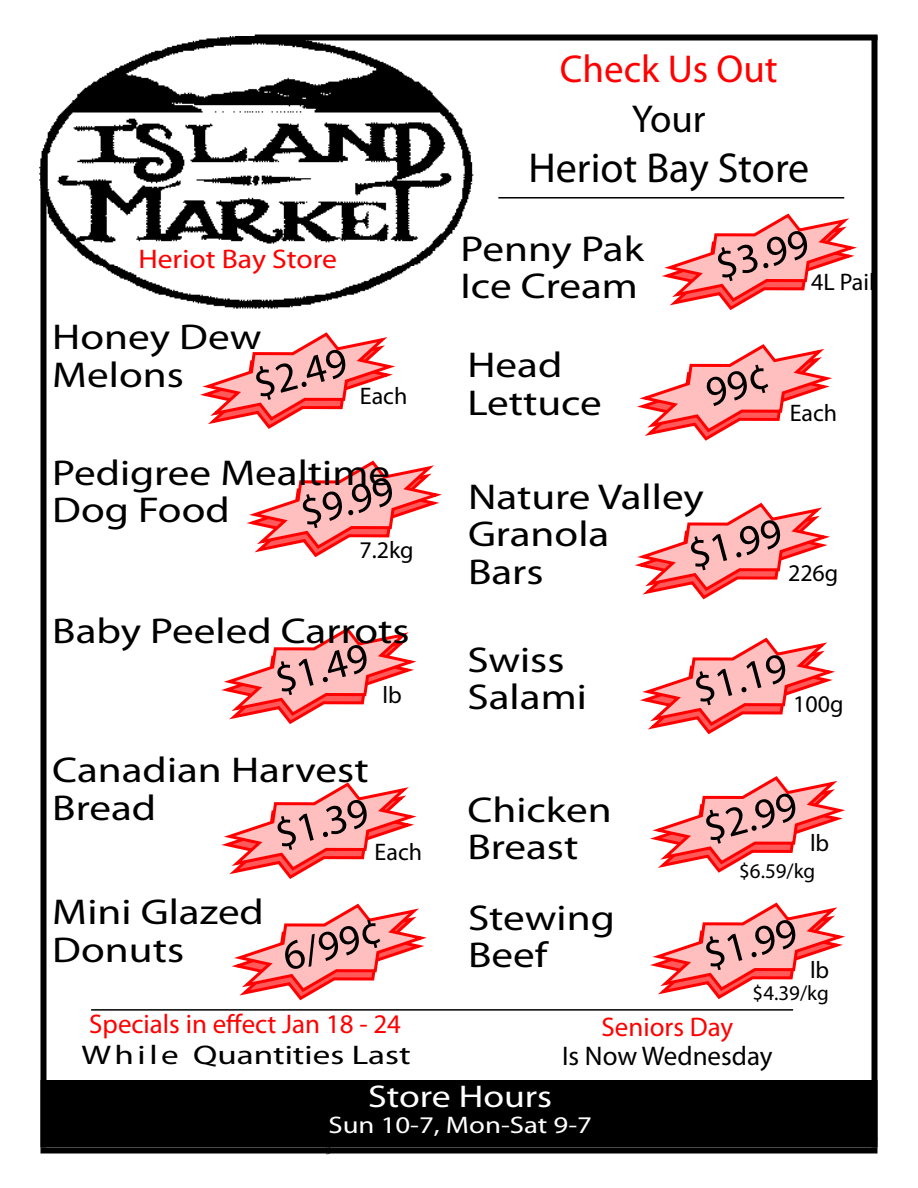
<style>
.page{position:relative;width:918px;height:1188px;background:#fff}
.page>*{position:absolute;margin:0;border:0;box-sizing:border-box;transform-origin:0 0}
.t1{font:42px "Myriad Pro";color:#000}
.t2{font:39px "Myriad Pro";color:#f00}
.t3{font:39px "Myriad Pro";color:#000}
.t4{font:36px/37.5px "Myriad Pro";color:#000;scale:1.2 1}
.t5{font:31.5px "Myriad Pro";color:#fff;scale:1.2 1}
.t6{font:27px "Myriad Pro";color:#f00}
.t7{font:27px "Myriad Pro";color:#000;scale:1.3 1}
.t8{font:27px "Myriad Pro";color:#f00;scale:1.1 1}
.t9{font:27px "Myriad Pro";color:#000}
.t10{font:24px "Myriad Pro";color:#000}
.t11{font:24px "Myriad Pro";color:#fff;scale:1.2 1}
.t12{font:21px "Myriad Pro";color:#000}
</style>
<div class="page">
<img style="left:39px;top:36px;width:438px;height:275px">
<hr style="left:91px;top:1009px;width:702px;height:2px;background:#000">
<div style="left:40px;top:169px;width:6px;height:979px;background:#000"></div>
<div style="left:40px;top:1148px;width:838px;height:6px;background:#000"></div>
<div style="left:872px;top:35px;width:6px;height:1113px;background:#000"></div>
<div style="left:255px;top:34px;width:623px;height:6px;background:#000"></div>
<div style="left:41px;top:1081px;width:836px;height:66px;background:#000"></div>
<div style="left:40px;top:1080px;width:838px;height:67px;border:2px solid #000"></div>
<hr style="left:498px;top:197px;width:346px;height:2px;background:#000">
<svg style="left:221px;top:627px;width:196px;height:97px"></svg>
<svg style="left:210px;top:782px;width:228px;height:229px"></svg>
<svg style="left:639px;top:776px;width:206px;height:235px"></svg>
<svg style="left:635px;top:502px;width:200px;height:233px"></svg>
<svg style="left:200px;top:332px;width:242px;height:226px"></svg>
<svg style="left:626px;top:197px;width:231px;height:244px"></svg>
<p class="t8" style="left:138px;top:242px;width:182px">Heriot Bay Store</p>
<p class="t4" style="left:52px;top:318px;width:176px">Honey Dew<br>Melons</p>
<p class="t1" style="left:248px;top:360px;width:96px;rotate:-15deg">$2.49</p>
<p class="t10" style="left:360px;top:382px;width:49px">Each</p>
<p class="t4" style="left:52px;top:454px;width:283px">Pedigree Mealtime<br>Dog Food</p>
<p class="t1" style="left:295px;top:488px;width:96px;rotate:-15deg">$9.99</p>
<p class="t10" style="left:359px;top:535px;width:56px">7.2kg</p>
<p class="t4" style="left:52px;top:612px;width:299px">Baby Peeled Carrots</p>
<p class="t1" style="left:269px;top:655px;width:96px;rotate:-15deg">$1.49</p>
<p class="t10" style="left:383px;top:680px;width:21px">lb</p>
<p class="t4" style="left:52px;top:751px;width:265px">Canadian Harvest<br>Bread</p>
<p class="t1" style="left:270px;top:810px;width:96px;rotate:-15deg">$1.39</p>
<p class="t10" style="left:375px;top:837px;width:49px">Each</p>
<p class="t2" style="left:560px;top:44px;width:219px">Check Us Out</p>
<p class="t3" style="left:632px;top:95px;width:75px">Your</p>
<p class="t1" style="left:528px;top:142px;width:283px">Heriot Bay Store</p>
<p class="t4" style="left:461px;top:230px;width:154px">Penny Pak<br>Ice Cream</p>
<p class="t4" style="left:467px;top:346px;width:114px">Head<br>Lettuce</p>
<p class="t1" style="left:710px;top:241px;width:96px;rotate:-15deg">$3.99</p>
<p class="t10" style="left:811px;top:267px;width:65px">4L Pail</p>
<p class="t10" style="left:790px;top:398px;width:49px">Each</p>
<p class="t4" style="left:468px;top:478px;width:198px">Nature Valley<br>Granola<br>Bars</p>
<p class="t1" style="left:683px;top:531px;width:96px;rotate:-15deg">$1.99</p>
<p class="t10" style="left:788px;top:559px;width:52px">226g</p>
<p class="t4" style="left:467px;top:640px;width:101px">Swiss<br>Salami</p>
<p class="t4" style="left:467px;top:791px;width:122px">Chicken<br>Breast</p>
<p class="t1" style="left:688px;top:666px;width:96px;rotate:-15deg">$1.19</p>
<p class="t10" style="left:793px;top:689px;width:52px">100g</p>
<p class="t1" style="left:698px;top:804px;width:96px;rotate:-15deg">$2.99</p>
<p class="t10" style="left:810px;top:828px;width:21px">lb</p>
<p class="t12" style="left:739px;top:858px;width:78px">$6.59/kg</p>
<p class="t4" style="left:52px;top:893px;width:178px">Mini Glazed<br>Donuts</p>
<p class="t4" style="left:468px;top:899px;width:124px">Stewing<br>Beef</p>
<p class="t1" style="left:277px;top:932px;width:102px;rotate:-15deg">6/99¢</p>
<p class="t1" style="left:698px;top:930px;width:96px;rotate:-15deg">$1.99</p>
<p class="t10" style="left:810px;top:955px;width:21px">lb</p>
<p class="t6" style="left:89px;top:1008px;width:313px">Specials in effect Jan 18 - 24</p>
<p class="t7" style="left:81px;top:1038px;width:255px">While Quantities Last</p>
<p class="t12" style="left:753px;top:980px;width:78px">$4.39/kg</p>
<p class="t6" style="left:601px;top:1010px;width:133px">Seniors Day</p>
<p class="t9" style="left:562px;top:1039px;width:212px">Is Now Wednesday</p>
<p class="t5" style="left:368px;top:1077px;width:155px">Store Hours</p>
<p class="t11" style="left:329px;top:1110px;width:221px">Sun 10-7, Mon-Sat 9-7</p>
</div>
